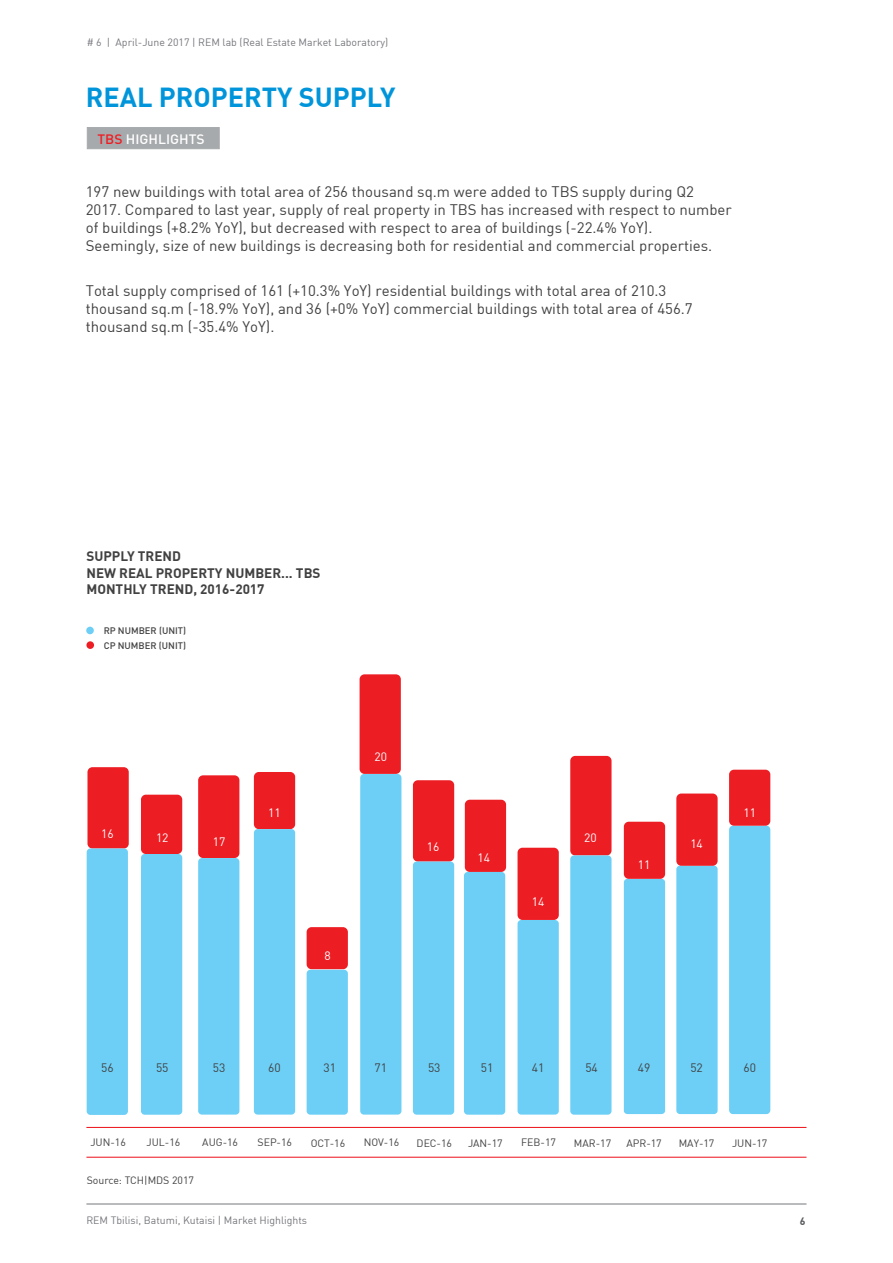
<style>
.page{position:relative;width:893px;height:1263px;background:#fff}
.page>*{position:absolute;margin:0;border:0;box-sizing:border-box;transform-origin:0 0}
.t1{font:700 27px "TBC Din Mtavruli";color:#0095da}
.t2{font:15px/18px "TBC Din Mtavruli";color:#414142}
.t3{font:700 13.5px/16.5px "TBC Din Mtavruli";color:#414142}
.t4{font:500 13.5px "TBC Din Mtavruli";color:#fff}
.t5{font:12px "TBC Din Mtavruli";color:#414142}
.t6{font:12px "TBC Din Mtavruli";color:#fff}
.t7{font:10.5px "TBC Din Mtavruli";color:#414142}
.t8{font:10.5px "TBC Din Mtavruli";color:#76777d}
.t9{font:10.5px "TBC Din Mtavruli";color:#76777c}
.t10{font:700 10.5px "TBC Din Mtavruli";color:#595a5c}
.t11{font:500 9.45px/15.3px "TBC Din Mtavruli";color:#414142}
.s1{color:#ed1d24}
</style>
<div class="page">
<div style="left:254px;top:772px;width:41px;height:57px;background:#ed1d24;border-radius:5px"></div>
<div style="left:141px;top:795px;width:41px;height:59px;background:#ed1d24;border-radius:5px"></div>
<div style="left:518px;top:848px;width:41px;height:72px;background:#ed1d24;border-radius:5px"></div>
<div style="left:465px;top:800px;width:41px;height:72px;background:#ed1d24;border-radius:5px"></div>
<div style="left:307px;top:927px;width:41px;height:42px;background:#ed1d24;border-radius:5px"></div>
<div style="left:360px;top:674px;width:41px;height:100px;background:#ed1d24;border-radius:5px"></div>
<div style="left:198px;top:775px;width:41px;height:83px;background:#ed1d24;border-radius:5px"></div>
<div style="left:87px;top:767px;width:42px;height:81px;background:#ed1d24;border-radius:5px"></div>
<div style="left:413px;top:780px;width:41px;height:81px;background:#ed1d24;border-radius:5px"></div>
<div style="left:570px;top:756px;width:41px;height:99px;background:#ed1d24;border-radius:5px"></div>
<div style="left:86px;top:627px;width:8px;height:7px;background:#6dcff6;border-radius:50%"></div>
<div style="left:141px;top:854px;width:41px;height:261px;background:#6dcff6;border-radius:4px"></div>
<div style="left:87px;top:848px;width:41px;height:267px;background:#6dcff6;border-radius:4px"></div>
<hr style="left:86px;top:1203px;width:720px;height:1px;background:#939598">
<div style="left:87px;top:127px;width:133px;height:22px;background:#a7aaac"></div>
<div style="left:198px;top:858px;width:41px;height:256px;background:#6dcff6;border-radius:4px"></div>
<div style="left:307px;top:970px;width:41px;height:145px;background:#6dcff6;border-radius:4px"></div>
<hr style="left:86px;top:1157px;width:720px;height:1px;background:#ed1d24">
<hr style="left:86px;top:1127px;width:720px;height:1px;background:#ed1d24">
<div style="left:254px;top:829px;width:41px;height:285px;background:#6dcff6;border-radius:4px"></div>
<div style="left:86px;top:641px;width:8px;height:8px;background:#ed1d24;border-radius:50%"></div>
<div style="left:413px;top:861px;width:41px;height:254px;background:#6dcff6;border-radius:4px"></div>
<div style="left:360px;top:774px;width:41px;height:340px;background:#6dcff6;border-radius:4px"></div>
<div style="left:464px;top:872px;width:41px;height:243px;background:#6dcff6;border-radius:4px"></div>
<div style="left:570px;top:855px;width:41px;height:260px;background:#6dcff6;border-radius:4px"></div>
<div style="left:518px;top:920px;width:41px;height:194px;background:#6dcff6;border-radius:4px"></div>
<div style="left:624px;top:879px;width:41px;height:235px;background:#6dcff6;border-radius:4px"></div>
<div style="left:676px;top:866px;width:42px;height:248px;background:#6dcff6;border-radius:4px"></div>
<div style="left:729px;top:826px;width:41px;height:288px;background:#6dcff6;border-radius:4px"></div>
<div style="left:624px;top:822px;width:41px;height:57px;background:#ed1d24;border-radius:5px"></div>
<div style="left:676px;top:793px;width:42px;height:73px;background:#ed1d24;border-radius:5px"></div>
<div style="left:729px;top:770px;width:41px;height:56px;background:#ed1d24;border-radius:5px"></div>
<p class="t8" style="left:87px;top:36px;width:303px"># 6 | April-June 2017 | REM lab (Real Estate Market Laboratory)</p>
<h1 class="t1" style="left:86px;top:80px;width:311px">REAL PROPERTY SUPPLY</h1>
<p class="t4" style="left:97px;top:130px;width:109px"><span class="s1">TBS</span> HIGHLIGHTS</p>
<p class="t2" style="left:86px;top:182px;width:648px">197 new buildings with total area of 256 thousand sq.m were added to TBS supply during Q2<br>2017. Compared to last year, supply of real property in TBS has increased with respect to number of buildings (+8.2% YoY), but decreased with respect to area of buildings (-22.4% YoY).<br>Seemingly, size of new buildings is decreasing both for residential and commercial properties.</p>
<p class="t2" style="left:86px;top:282px;width:608px">Total supply comprised of 161 (+10.3% YoY) residential buildings with total area of 210.3 thousand sq.m (-18.9% YoY), and 36 (+0% YoY) commercial buildings with total area of 456.7 thousand sq.m (-35.4% YoY).</p>
<p class="t3" style="left:86px;top:548px;width:236px">SUPPLY TREND<br>NEW REAL PROPERTY NUMBER... TBS<br>MONTHLY TREND, 2016-2017</p>
<p class="t11" style="left:104px;top:622px;width:84px">RP NUMBER (UNIT)<br>CP NUMBER (UNIT)</p>
<p class="t6" style="left:101px;top:826px;width:14px">16</p>
<p class="t6" style="left:156px;top:830px;width:14px">12</p>
<p class="t6" style="left:213px;top:834px;width:14px">17</p>
<p class="t6" style="left:268px;top:804px;width:14px">11</p>
<p class="t6" style="left:325px;top:948px;width:8px">8</p>
<p class="t6" style="left:374px;top:749px;width:14px">20</p>
<p class="t6" style="left:427px;top:839px;width:14px">16</p>
<p class="t6" style="left:478px;top:850px;width:14px">14</p>
<p class="t6" style="left:532px;top:894px;width:14px">14</p>
<p class="t6" style="left:584px;top:830px;width:14px">20</p>
<p class="t6" style="left:638px;top:857px;width:14px">11</p>
<p class="t6" style="left:690px;top:836px;width:14px">14</p>
<p class="t6" style="left:743px;top:805px;width:14px">11</p>
<p class="t5" style="left:101px;top:1060px;width:14px">56</p>
<p class="t5" style="left:156px;top:1060px;width:14px">55</p>
<p class="t5" style="left:213px;top:1060px;width:14px">53</p>
<p class="t5" style="left:268px;top:1060px;width:14px">60</p>
<p class="t5" style="left:323px;top:1060px;width:14px">31</p>
<p class="t5" style="left:374px;top:1060px;width:14px">71</p>
<p class="t5" style="left:428px;top:1060px;width:14px">53</p>
<p class="t5" style="left:481px;top:1060px;width:14px">51</p>
<p class="t5" style="left:532px;top:1060px;width:14px">41</p>
<p class="t5" style="left:585px;top:1060px;width:14px">54</p>
<p class="t5" style="left:638px;top:1060px;width:14px">49</p>
<p class="t5" style="left:690px;top:1060px;width:14px">52</p>
<p class="t5" style="left:743px;top:1060px;width:14px">60</p>
<p class="t7" style="left:90px;top:1136px;width:37px">JUN-16</p>
<p class="t7" style="left:147px;top:1136px;width:35px">JUL-16</p>
<p class="t7" style="left:202px;top:1136px;width:37px">AUG-16</p>
<p class="t7" style="left:258px;top:1136px;width:36px">SEP-16</p>
<p class="t7" style="left:311px;top:1136px;width:36px">OCT-16</p>
<p class="t7" style="left:364px;top:1136px;width:37px">NOV-16</p>
<p class="t7" style="left:417px;top:1136px;width:37px">DEC-16</p>
<p class="t7" style="left:468px;top:1136px;width:36px">JAN-17</p>
<p class="t7" style="left:521px;top:1136px;width:36px">FEB-17</p>
<p class="t7" style="left:574px;top:1136px;width:39px">MAR-17</p>
<p class="t7" style="left:626px;top:1136px;width:37px">APR-17</p>
<p class="t7" style="left:679px;top:1136px;width:37px">MAY-17</p>
<p class="t7" style="left:732px;top:1136px;width:37px">JUN-17</p>
<p class="t7" style="left:87px;top:1174px;width:109px">Source: TCH|MDS 2017</p>
<p class="t9" style="left:86px;top:1214px;width:222px">REM Tbilisi, Batumi, Kutaisi | Market Highlights</p>
<p class="t10" style="left:800px;top:1214px;width:7px">6</p>
</div>
